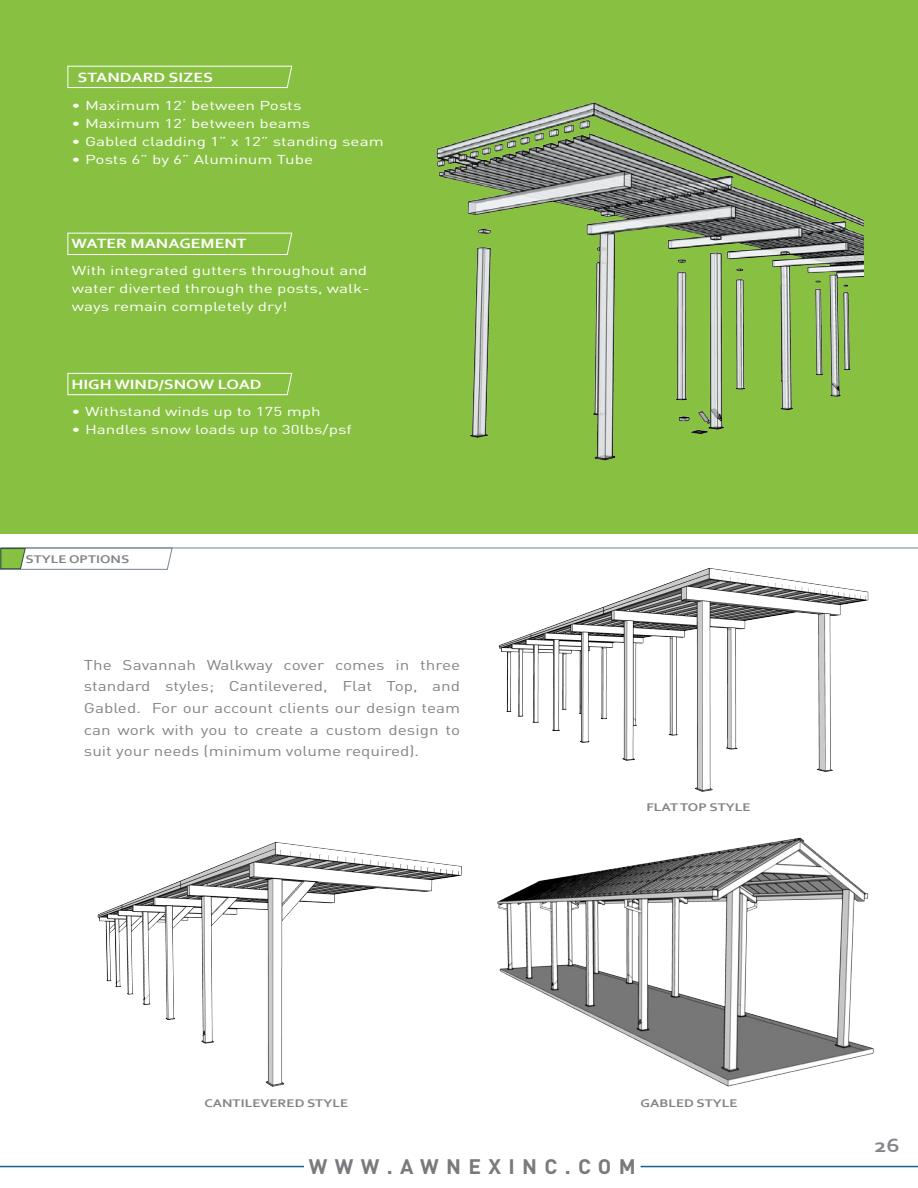
<style>
.page{position:relative;width:918px;height:1188px;background:#fff}
.page>*{position:absolute;margin:0;border:0;box-sizing:border-box;transform-origin:0 0}
.t1{font:700 20.85px "DINOT";letter-spacing:.35em;color:#787a7d}
.t2{font:700 19.95px "Corbel";color:#828487;scale:1.22 1}
.t3{font:14.1px/21.6px "DIN Pro";color:#828487;text-align:justify;scale:1.22 1}
.t4{font:700 14.1px "Corbel";color:#fff;scale:1.22 1}
.t5{font:12.75px/18px "DIN Pro";color:#fff;scale:1.34 1}
.t6{font:700 11.7px "Corbel";color:#828487;scale:1.22 1}
</style>
<div class="page">
<hr style="left:0;top:1166px;width:304px;height:1px;background:#156092">
<hr style="left:641px;top:1166px;width:277px;height:1px;background:#156092">
<div style="left:0;top:0;width:918px;height:534px;background:#88c142"></div>
<svg style="left:67px;top:65px;width:226px;height:23px"></svg>
<svg style="left:67px;top:232px;width:226px;height:23px"></svg>
<svg style="left:67px;top:373px;width:226px;height:22px"></svg>
<hr style="left:2px;top:548px;width:916px;height:1px;background:#758592">
<svg style="left:0;top:547px;width:173px;height:23px"></svg>
<img style="left:497px;top:837px;width:377px;height:250px">
<img style="left:486px;top:548px;width:400px;height:244px">
<img style="left:97px;top:842px;width:365px;height:245px">
<img style="left:436px;top:102px;width:428px;height:359px">
<p class="t4" style="left:77px;top:68px;width:113px">STANDARD SIZES</p>
<p class="t5" style="left:72px;top:96px;width:173px">• Maximum 12’ between Posts</p>
<p class="t5" style="left:72px;top:114px;width:180px">• Maximum 12’ between beams</p>
<p class="t5" style="left:72px;top:132px;width:234px">• Gabled cladding 1” x 12” standing seam</p>
<p class="t5" style="left:72px;top:150px;width:182px">• Posts 6” by 6” Aluminum Tube</p>
<p class="t4" style="left:72px;top:234px;width:145px">WATER MANAGEMENT</p>
<p class="t5" style="left:72px;top:261px;width:224px">With integrated gutters throughout and water diverted through the posts, walk&shy;ways remain completely dry!</p>
<p class="t4" style="left:72px;top:376px;width:157px">HIGH WIND/SNOW LOAD</p>
<p class="t5" style="left:72px;top:402px;width:187px">• Withstand winds up to 175 mph</p>
<p class="t5" style="left:72px;top:420px;width:211px">• Handles snow loads up to 30lbs/psf</p>
<p class="t6" style="left:26px;top:552px;width:86px">STYLE OPTIONS</p>
<p class="t3" style="left:84px;top:653px;width:310px">The Savannah Walkway cover comes in three standard styles; Cantilevered, Flat Top, and Gabled. For our account clients our design team can work with you to create a custom design to suit your needs (minimum volume required).</p>
<p class="t6" style="left:205px;top:1096px;width:119px">CANTILEVERED STYLE</p>
<p class="t6" style="left:646px;top:800px;width:87px">FLAT TOP STYLE</p>
<p class="t6" style="left:641px;top:1096px;width:81px">GABLED STYLE</p>
<h1 class="t1" style="left:309px;top:1153px;width:329px">WWW.AWNEXINC.COM</h1>
<p class="t2" style="left:874px;top:1133px;width:22px">26</p>
</div>
